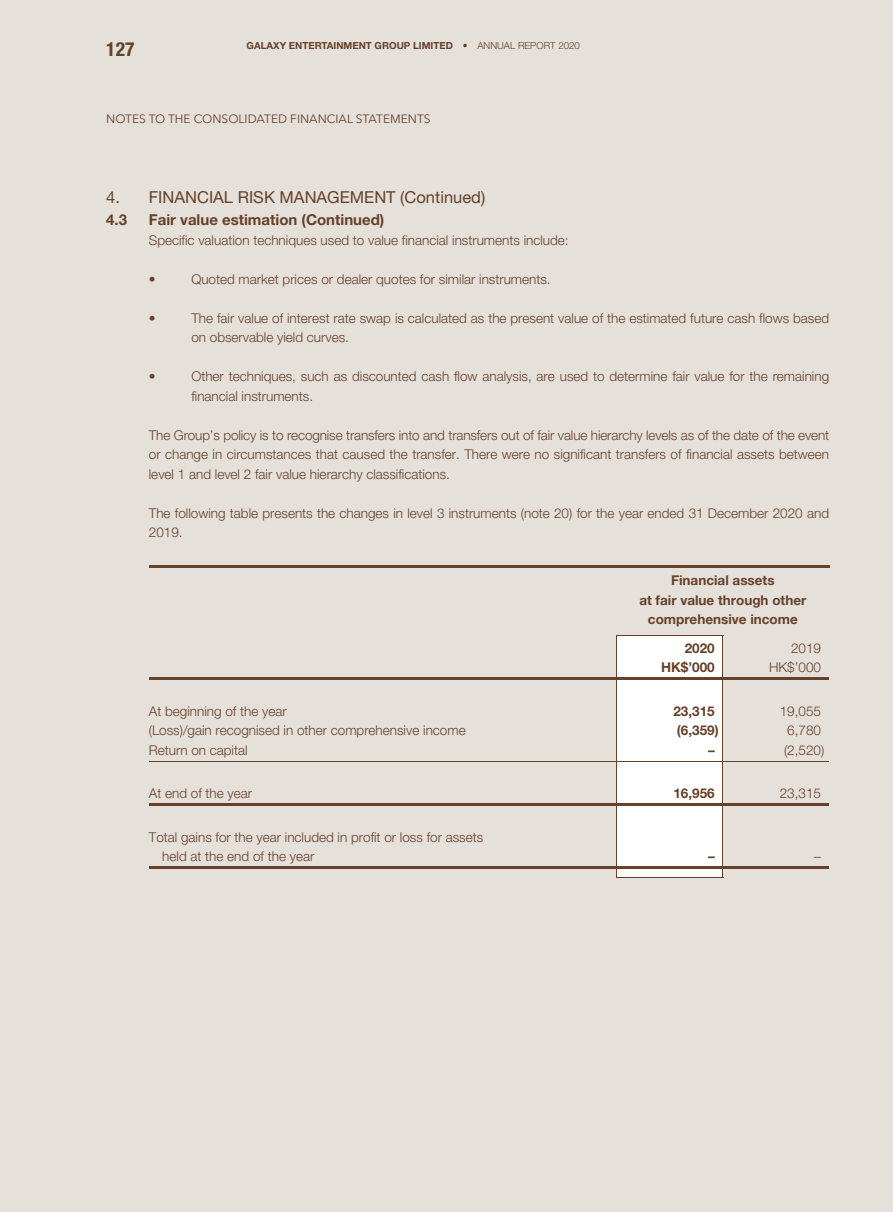
<style>
.page{position:relative;width:893px;height:1212px;background:#e6e0da}
.page>*{position:absolute;margin:0;border:0;box-sizing:border-box;transform-origin:0 0}
.t1{font:700 condensed 19.5px "Helvetica Neue LT Std";color:#654129}
.t2{font:16.5px "Helvetica Neue LT Std";color:#654129}
.t3{font:700 15px "Helvetica Neue LT Std";color:#654129}
.t4{font:300 13.5px/19.5px "Helvetica Neue LT Std";color:#654129}
.t5{font:700 13.5px/19.5px "Helvetica Neue LT Std";color:#654129;text-align:center}
.t6{font:12px "Avenir Next";color:#654129}
.t7{font:700 9.75px "Helvetica Neue LT Std";color:#654129}
.s1{font-weight:300}
</style>
<div class="page">
<hr style="left:616px;top:877px;width:107px;height:1px;background:#654129">
<div style="left:616px;top:636px;width:107px;height:241px;background:#fff"></div>
<hr style="left:616px;top:635px;width:107px;height:1px;background:#654129">
<hr style="left:149px;top:566px;width:468px;height:2px;background:#654129">
<hr style="left:617px;top:566px;width:106px;height:2px;background:#654129">
<hr style="left:723px;top:566px;width:106px;height:2px;background:#654129">
<hr style="left:149px;top:677px;width:467px;height:2px;background:#654129">
<hr style="left:617px;top:677px;width:105px;height:2px;background:#654129">
<hr style="left:723px;top:677px;width:106px;height:2px;background:#654129">
<hr style="left:149px;top:761px;width:467px;height:1px;background:#654129">
<hr style="left:617px;top:761px;width:105px;height:1px;background:#654129">
<hr style="left:723px;top:761px;width:106px;height:1px;background:#654129">
<hr style="left:149px;top:803px;width:467px;height:2px;background:#654129">
<hr style="left:617px;top:803px;width:105px;height:2px;background:#654129">
<hr style="left:723px;top:803px;width:106px;height:2px;background:#654129">
<hr style="left:149px;top:866px;width:467px;height:2px;background:#654129">
<hr style="left:617px;top:866px;width:105px;height:2px;background:#654129">
<hr style="left:723px;top:866px;width:106px;height:2px;background:#654129">
<h1 class="t1" style="left:106px;top:38px;width:30px">127</h1>
<p class="t7" style="left:247px;top:42px;width:335px">GALAXY ENTERTAINMENT GROUP LIMITED <span class="s1">• ANNUAL REPORT 2020</span></p>
<p class="t6" style="left:106px;top:111px;width:326px">NOTES TO THE CONSOLIDATED FINANCIAL STATEMENTS</p>
<p class="t2" style="left:106px;top:191px;width:380px">4. FINANCIAL RISK MANAGEMENT (Continued)</p>
<p class="t3" style="left:106px;top:214px;width:22px">4.3</p>
<p class="t3" style="left:149px;top:214px;width:237px">Fair value estimation (Continued)</p>
<p class="t4" style="left:149px;top:232px;width:421px">Specific valuation techniques used to value financial instruments include:</p>
<p class="t4" style="left:149px;top:271px;width:8px">•</p>
<p class="t4" style="left:191px;top:271px;width:361px">Quoted market prices or dealer quotes for similar instruments.</p>
<p class="t4" style="left:149px;top:310px;width:8px">•</p>
<p class="t4" style="left:191px;top:310px;width:639px">The fair value of interest rate swap is calculated as the present value of the estimated future cash flows based on observable yield curves.</p>
<p class="t4" style="left:149px;top:368px;width:8px">•</p>
<p class="t4" style="left:191px;top:368px;width:639px">Other techniques, such as discounted cash flow analysis, are used to determine fair value for the remaining financial instruments.</p>
<p class="t4" style="left:149px;top:427px;width:682px;text-align:justify">The Group’s policy is to recognise transfers into and transfers out of fair value hierarchy levels as of the date of the event or change in circumstances that caused the transfer. There were no significant transfers of financial assets between level 1 and level 2 fair value hierarchy classifications.</p>
<p class="t4" style="left:149px;top:505px;width:682px">The following table presents the changes in level 3 instruments (note 20) for the year ended 31 December 2020 and<br>2019.</p>
<p class="t5" style="left:639px;top:572px;width:169px">Financial assets<br>at fair value through other comprehensive income</p>
<p class="t5" style="left:685px;top:640px;width:32px">2020</p>
<p class="t4" style="left:791px;top:640px;width:32px">2019</p>
<p class="t5" style="left:661px;top:659px;width:55px">HK$’000</p>
<p class="t4" style="left:769px;top:659px;width:54px">HK$’000</p>
<p class="t4" style="left:149px;top:703px;width:139px">At beginning of the year</p>
<p class="t5" style="left:673px;top:703px;width:43px">23,315</p>
<p class="t4" style="left:780px;top:703px;width:43px">19,055</p>
<p class="t4" style="left:149px;top:722px;width:318px">(Loss)/gain recognised in other comprehensive income</p>
<p class="t5" style="left:677px;top:722px;width:43px">(6,359)</p>
<p class="t4" style="left:787px;top:722px;width:35px">6,780</p>
<p class="t4" style="left:149px;top:742px;width:100px">Return on capital</p>
<p class="t5" style="left:708px;top:742px;width:8px">–</p>
<p class="t4" style="left:784px;top:742px;width:42px">(2,520)</p>
<p class="t4" style="left:149px;top:785px;width:105px">At end of the year</p>
<p class="t5" style="left:673px;top:785px;width:43px">16,956</p>
<p class="t4" style="left:780px;top:785px;width:43px">23,315</p>
<p class="t4" style="left:162px;top:829px;width:322px;text-indent:-13px">Total gains for the year included in profit or loss for assets held at the end of the year</p>
<p class="t5" style="left:708px;top:848px;width:8px">–</p>
<p class="t4" style="left:814px;top:848px;width:8px">–</p>
</div>
